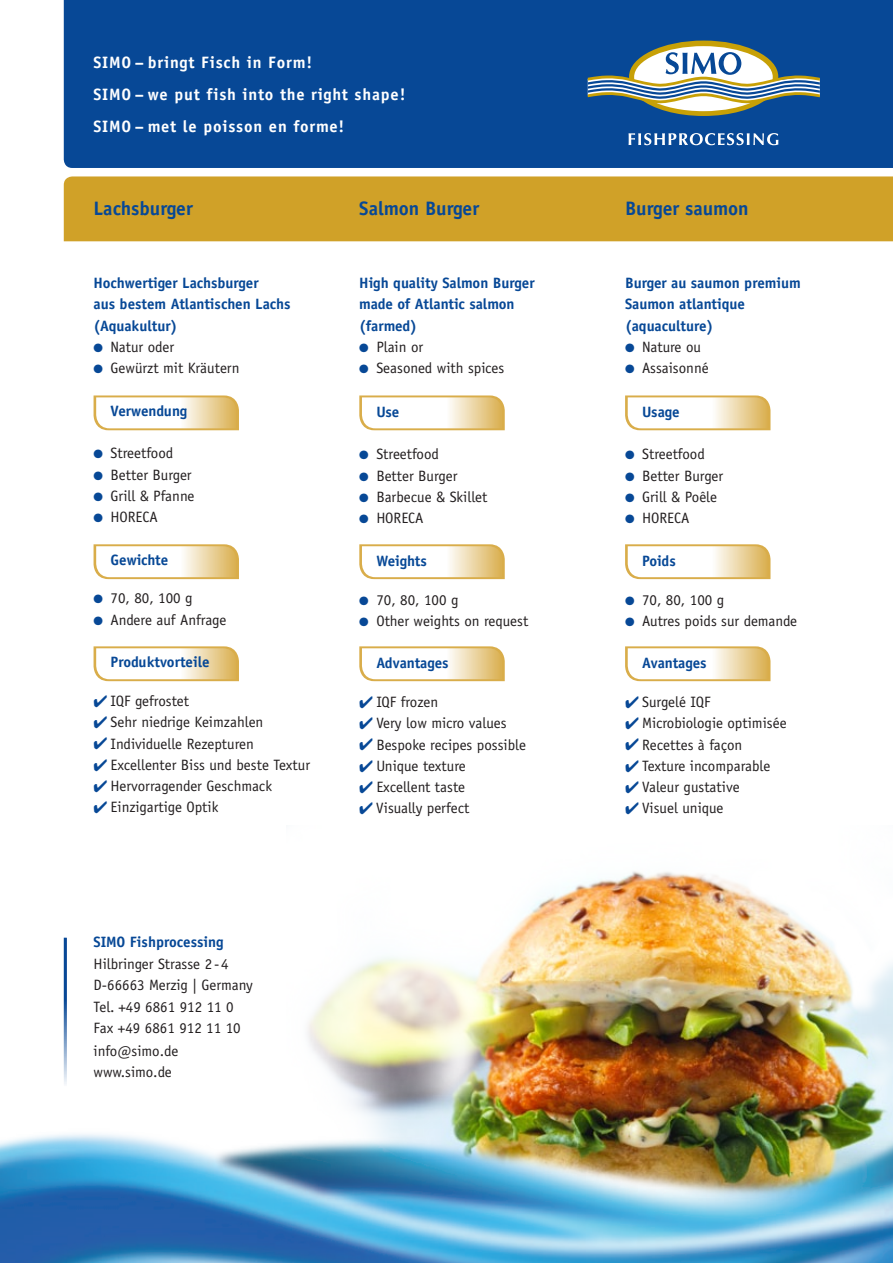
<style>
.page{position:relative;width:893px;height:1263px;background:#fff}
.page>*{position:absolute;margin:0;border:0;box-sizing:border-box;transform-origin:0 0}
.t1{font:700 19.5px "Officina Sans LT";color:#074896}
.t2{font:700 16.5px/32px "Officina Sans LT";letter-spacing:.05em;color:#fff}
.t3{font:15px/21.8px "Officina Sans LT";color:#231f20}
.t4{font:700 15px/21.3px "Officina Sans LT";color:#074896}
.s1{color:#074896}
</style>
<div class="page">
<img style="left:308px;top:871px;width:585px;height:252px">
<svg style="left:94px;top:395px;width:145px;height:35px"></svg>
<svg style="left:359px;top:395px;width:146px;height:35px"></svg>
<svg style="left:625px;top:395px;width:145px;height:35px"></svg>
<svg style="left:94px;top:544px;width:145px;height:35px"></svg>
<svg style="left:359px;top:544px;width:146px;height:35px"></svg>
<svg style="left:625px;top:544px;width:145px;height:35px"></svg>
<svg style="left:94px;top:646px;width:145px;height:35px"></svg>
<svg style="left:359px;top:646px;width:146px;height:35px"></svg>
<svg style="left:625px;top:646px;width:145px;height:35px"></svg>
<div style="left:64px;top:176px;width:829px;height:65px;background:#d0a128"></div>
<div style="left:64px;top:0;width:829px;height:168px;background:#074896"></div>
<img style="left:0;top:1123px;width:893px;height:140px">
<div style="left:64px;top:938px;width:3px;height:148px;border:2px solid #074896"></div>
<svg style="left:628px;top:133px;width:150px;height:12px"></svg>
<svg style="left:588px;top:41px;width:232px;height:75px"></svg>
<p class="t2" style="left:94px;top:46px;width:313px">SIMO – bringt Fisch in Form!<br>SIMO – we put fish into the right shape!<br>SIMO – met le poisson en forme!</p>
<h1 class="t1" style="left:94px;top:196px;width:101px">Lachsburger</h1>
<h1 class="t1" style="left:359px;top:196px;width:121px">Salmon Burger</h1>
<h1 class="t1" style="left:625px;top:196px;width:125px">Burger saumon</h1>
<p class="t4" style="left:94px;top:272px;width:198px">Hochwertiger Lachsburger<br>aus bestem Atlantischen Lachs (Aquakultur)</p>
<p class="t3" style="left:94px;top:336px;width:82px"><span class="s1">●</span> Natur oder</p>
<p class="t3" style="left:94px;top:357px;width:147px"><span class="s1">●</span> Gewürzt mit Kräutern</p>
<p class="t4" style="left:111px;top:400px;width:78px">Verwendung</p>
<p class="t3" style="left:94px;top:442px;width:81px"><span class="s1">●</span> Streetfood</p>
<p class="t3" style="left:94px;top:464px;width:100px"><span class="s1">●</span> Better Burger</p>
<p class="t3" style="left:94px;top:485px;width:102px"><span class="s1">●</span> Grill &amp; Pfanne</p>
<p class="t3" style="left:94px;top:506px;width:66px"><span class="s1">●</span> HORECA</p>
<p class="t4" style="left:111px;top:549px;width:59px">Gewichte</p>
<p class="t3" style="left:94px;top:587px;width:101px"><span class="s1">●</span> 70, 80, 100 g</p>
<p class="t3" style="left:94px;top:609px;width:134px"><span class="s1">●</span> Andere auf Anfrage</p>
<p class="t4" style="left:111px;top:651px;width:101px">Produktvorteile</p>
<p class="t3" style="left:94px;top:690px;width:97px"><span class="s1">✔</span> IQF gefrostet</p>
<p class="t3" style="left:94px;top:711px;width:171px"><span class="s1">✔</span> Sehr niedrige Keimzahlen</p>
<p class="t3" style="left:94px;top:733px;width:162px"><span class="s1">✔</span> Individuelle Rezepturen</p>
<p class="t3" style="left:94px;top:754px;width:218px"><span class="s1">✔</span> Excellenter Biss und beste Textur</p>
<p class="t3" style="left:94px;top:775px;width:180px"><span class="s1">✔</span> Hervorragender Geschmack</p>
<p class="t3" style="left:94px;top:796px;width:126px"><span class="s1">✔</span> Einzigartige Optik</p>
<p class="t4" style="left:94px;top:931px;width:132px">SIMO Fishprocessing</p>
<p class="t3" style="left:94px;top:953px;width:161px">Hilbringer Strasse 2 - 4<br>D-66663 Merzig | Germany<br>Tel. +49 6861 912 11 0<br>Fax +49 6861 912 11 10 info@simo.de www.simo.de</p>
<p class="t4" style="left:359px;top:272px;width:177px">High quality Salmon Burger made of Atlantic salmon (farmed)</p>
<p class="t3" style="left:359px;top:336px;width:65px"><span class="s1">●</span> Plain or</p>
<p class="t3" style="left:359px;top:357px;width:147px"><span class="s1">●</span> Seasoned with spices</p>
<p class="t4" style="left:376px;top:401px;width:25px">Use</p>
<p class="t3" style="left:359px;top:443px;width:81px"><span class="s1">●</span> Streetfood</p>
<p class="t3" style="left:359px;top:465px;width:100px"><span class="s1">●</span> Better Burger</p>
<p class="t3" style="left:359px;top:486px;width:130px"><span class="s1">●</span> Barbecue &amp; Skillet</p>
<p class="t3" style="left:359px;top:507px;width:66px"><span class="s1">●</span> HORECA</p>
<p class="t4" style="left:376px;top:550px;width:52px">Weights</p>
<p class="t3" style="left:359px;top:589px;width:101px"><span class="s1">●</span> 70, 80, 100 g</p>
<p class="t3" style="left:359px;top:610px;width:171px"><span class="s1">●</span> Other weights on request</p>
<p class="t4" style="left:376px;top:652px;width:74px">Advantages</p>
<p class="t3" style="left:359px;top:691px;width:80px"><span class="s1">✔</span> IQF frozen</p>
<p class="t3" style="left:359px;top:712px;width:149px"><span class="s1">✔</span> Very low micro values</p>
<p class="t3" style="left:359px;top:734px;width:168px"><span class="s1">✔</span> Bespoke recipes possible</p>
<p class="t3" style="left:359px;top:755px;width:108px"><span class="s1">✔</span> Unique texture</p>
<p class="t3" style="left:359px;top:776px;width:107px"><span class="s1">✔</span> Excellent taste</p>
<p class="t3" style="left:359px;top:797px;width:112px"><span class="s1">✔</span> Visually perfect</p>
<p class="t4" style="left:625px;top:272px;width:177px">Burger au saumon premium<br>Saumon atlantique (aquaculture)</p>
<p class="t3" style="left:625px;top:336px;width:77px"><span class="s1">●</span> Nature ou</p>
<p class="t3" style="left:625px;top:357px;width:85px"><span class="s1">●</span> Assaisonné</p>
<p class="t4" style="left:642px;top:401px;width:39px">Usage</p>
<p class="t3" style="left:625px;top:443px;width:81px"><span class="s1">●</span> Streetfood</p>
<p class="t3" style="left:625px;top:465px;width:100px"><span class="s1">●</span> Better Burger</p>
<p class="t3" style="left:625px;top:486px;width:94px"><span class="s1">●</span> Grill &amp; Poêle</p>
<p class="t3" style="left:625px;top:507px;width:66px"><span class="s1">●</span> HORECA</p>
<p class="t4" style="left:642px;top:550px;width:35px">Poids</p>
<p class="t3" style="left:625px;top:589px;width:101px"><span class="s1">●</span> 70, 80, 100 g</p>
<p class="t3" style="left:625px;top:610px;width:174px"><span class="s1">●</span> Autres poids sur demande</p>
<p class="t4" style="left:642px;top:652px;width:66px">Avantages</p>
<p class="t3" style="left:625px;top:691px;width:87px"><span class="s1">✔</span> Surgelé IQF</p>
<p class="t3" style="left:625px;top:712px;width:163px"><span class="s1">✔</span> Microbiologie optimisée</p>
<p class="t3" style="left:625px;top:734px;width:119px"><span class="s1">✔</span> Recettes à façon</p>
<p class="t3" style="left:625px;top:755px;width:147px"><span class="s1">✔</span> Texture incomparable</p>
<p class="t3" style="left:625px;top:776px;width:116px"><span class="s1">✔</span> Valeur gustative</p>
<p class="t3" style="left:625px;top:797px;width:100px"><span class="s1">✔</span> Visuel unique</p>
</div>
